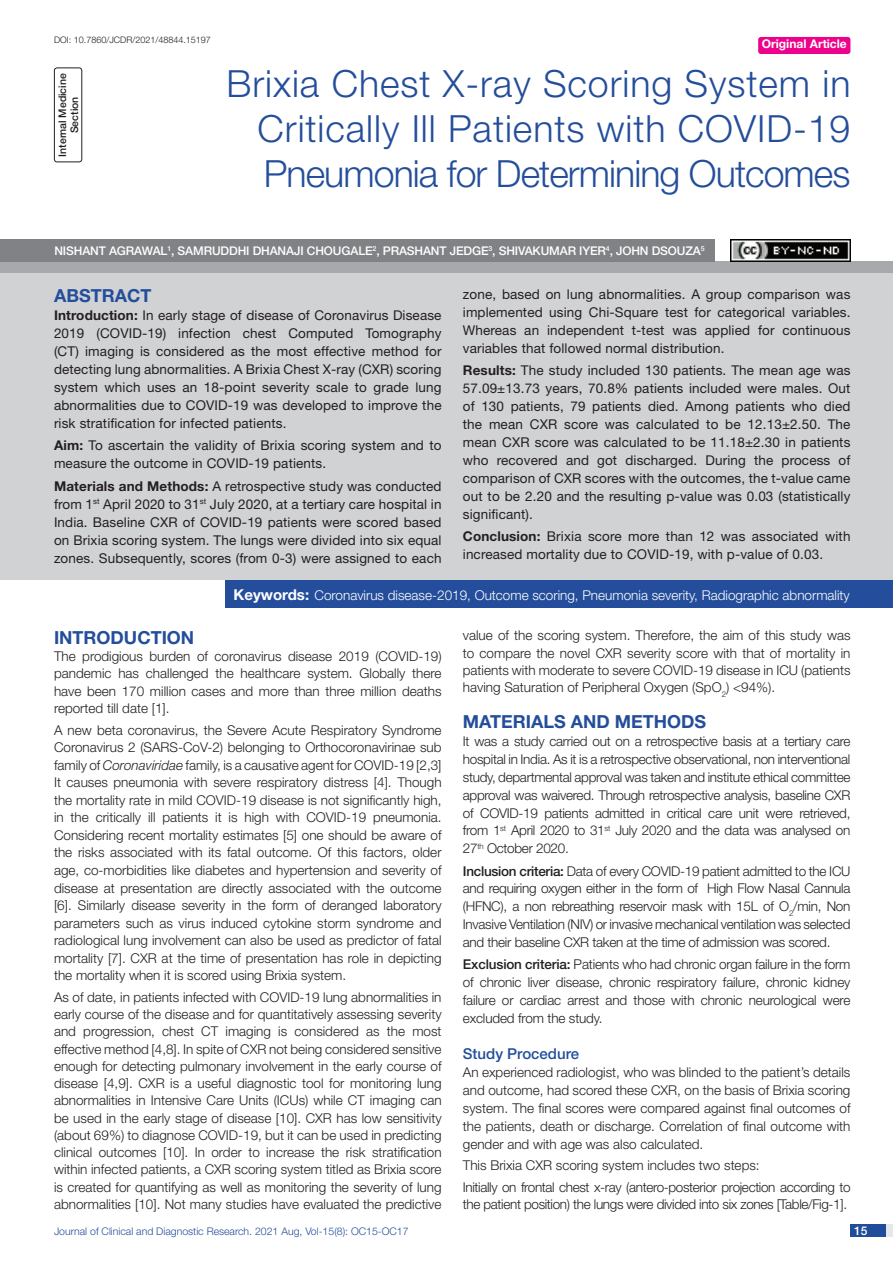
<style>
.page{position:relative;width:893px;height:1263px;background:#fff}
.page>*{position:absolute;margin:0;border:0;box-sizing:border-box;transform-origin:0 0}
.t1{font:300 37.5px/45px "Helvetica Neue";letter-spacing:-.025em;color:#244e9b;text-align:justify}
.Heading{font:700 18px "Helvetica Neue";color:#244e9b}
.Abstract_head{font:700 18px "Helvetica Neue";color:#244e9b}
.HEAD_2{font:500 15px "Helvetica Neue";color:#244e9b}
.Body_text{font:300 13.5px/17.2px "Helvetica Neue";color:#231f20;text-align:justify}
.Abstract_Text{font:13.5px/18px "Helvetica Neue";letter-spacing:.01em;color:#231f20;text-align:justify}
.Body_text-2{font:300 13.5px/17.2px "Helvetica Neue";letter-spacing:-.025em;color:#231f20}
.Key_words{font:300 13.5px "Helvetica Neue";color:#fff}
.Author{font:500 12px "Helvetica Neue";letter-spacing:-.01em;color:#fff}
.t2{font:700 12px "Helvetica Neue";color:#fff}
.t3{font:300 10.5px "Helvetica Neue";color:#244e9b}
.section{font:500 10.5px/12px "Helvetica Neue";color:#231f20;text-align:center}
.DOI{font:300 9px "Helvetica Neue";color:#231f20}
.s1{font-weight:700}
.s2{font-weight:700;font-size:15px}
.s3{font-style:italic}
.s4{font-weight:500}
</style>
<div class="page">
<div style="left:850px;top:1224px;width:43px;height:13px;background:#e6e7e9"></div>
<div style="left:850px;top:1224px;width:35px;height:13px;background:#214c99"></div>
<div style="left:758px;top:37px;width:92px;height:17px;background:#ed028c;border-radius:3px"></div>
<div style="left:54px;top:68px;width:28px;height:94px;border:1px solid #231f20;border-radius:3px"></div>
<div style="left:0;top:262px;width:893px;height:12px;background:#a8a9ad"></div>
<div style="left:0;top:239px;width:714px;height:23px;background:#808285"></div>
<div style="left:0;top:274px;width:893px;height:306px;background:#d1d2d4"></div>
<div style="left:225px;top:580px;width:668px;height:28px;background:#244e9b"></div>
<img style="left:730px;top:239px;width:120px;height:23px">
<p class="DOI" style="left:54px;top:35px;width:158px">DOI: 10.7860/JCDR/2021/48844.15197</p>
<p class="t2" style="left:762px;top:37px;width:87px">Original Article</p>
<p class="section" style="left:56px;top:157px;width:85px;rotate:-90deg">INTERNAL MEDICINE<br>SECTION</p>
<p class="t1" style="left:258px;top:60px;width:594px;text-indent:-31px">Brixia Chest X-ray Scoring System in Critically Ill Patients with COVID-19<br>Pneumonia for Determining Outcomes</p>
<p class="Author" style="left:54px;top:244px;width:652px">NISHANT AGRAWAL<sup>1</sup>, SAMRUDDHI DHANAJI CHOUGALE<sup>2</sup>, PRASHANT JEDGE<sup>3</sup>, SHIVAKUMAR IYER<sup>4</sup>, JOHN DSOUZA<sup>5</sup></p>
<p class="Abstract_head" style="left:54px;top:285px;width:99px">ABSTRACT</p>
<p class="Abstract_Text" style="left:54px;top:306px;width:389px"><span class="s1">Introduction:</span> In early stage of disease of Coronavirus Disease 2019 (COVID-19) infection chest Computed Tomography (CT) imaging is considered as the most effective method for detecting lung abnormalities. A Brixia Chest X-ray (CXR) scoring system which uses an 18-point severity scale to grade lung abnormalities due to COVID-19 was developed to improve the risk stratification for infected patients.</p>
<p class="Abstract_Text" style="left:54px;top:436px;width:389px"><span class="s1">Aim:</span> To ascertain the validity of Brixia scoring system and to measure the outcome in COVID-19 patients.</p>
<p class="Abstract_Text" style="left:54px;top:477px;width:389px"><span class="s1">Materials and Methods:</span> A retrospective study was conducted from 1<sup>st</sup> April 2020 to 31<sup>st</sup> July 2020, at a tertiary care hospital in India. Baseline CXR of COVID-19 patients were scored based on Brixia scoring system. The lungs were divided into six equal zones. Subsequently, scores (from 0-3) were assigned to each</p>
<p class="Abstract_Text" style="left:463px;top:285px;width:389px">zone, based on lung abnormalities. A group comparison was implemented using Chi-Square test for categorical variables.<br>Whereas an independent t-test was applied for continuous variables that followed normal distribution.</p>
<p class="Abstract_Text" style="left:463px;top:361px;width:389px"><span class="s1">Results:</span> The study included 130 patients. The mean age was 57.09±13.73 years, 70.8% patients included were males. Out of 130 patients, 79 patients died. Among patients who died the mean CXR score was calculated to be 12.13±2.50. The mean CXR score was calculated to be 11.18±2.30 in patients who recovered and got discharged. During the process of comparison of CXR scores with the outcomes, the t-value came out to be 2.20 and the resulting p-value was 0.03 (statistically significant).</p>
<p class="Abstract_Text" style="left:463px;top:527px;width:389px"><span class="s1">Conclusion:</span> Brixia score more than 12 was associated with increased mortality due to COVID-19, with p-value of 0.03.</p>
<p class="Key_words" style="left:234px;top:587px;width:618px"><span class="s2">Keywords:</span> Coronavirus disease-2019, Outcome scoring, Pneumonia severity, Radiographic abnormality</p>
<p class="Heading" style="left:54px;top:626px;width:142px">INTRODUCTION</p>
<p class="Body_text" style="left:54px;top:647px;width:389px">The prodigious burden of coronavirus disease 2019 (COVID-19) pandemic has challenged the healthcare system. Globally there have been 170 million cases and more than three million deaths reported till date [1].</p>
<p class="Body_text" style="left:54px;top:721px;width:389px">A new beta coronavirus, the Severe Acute Respiratory Syndrome Coronavirus 2 (SARS-CoV-2) belonging to Orthocoronavirinae sub family of <span class="s3">Coronaviridae</span> family, is a causative agent for COVID-19 [2,3] It causes pneumonia with severe respiratory distress [4]. Though the mortality rate in mild COVID-19 disease is not significantly high, in the critically ill patients it is high with COVID-19 pneumonia.<br>Considering recent mortality estimates [5] one should be aware of the risks associated with its fatal outcome. Of this factors, older age, co-morbidities like diabetes and hypertension and severity of disease at presentation are directly associated with the outcome [6]. Similarly disease severity in the form of deranged laboratory parameters such as virus induced cytokine storm syndrome and radiological lung involvement can also be used as predictor of fatal mortality [7]. CXR at the time of presentation has role in depicting the mortality when it is scored using Brixia system.</p>
<p class="Body_text" style="left:54px;top:988px;width:389px">As of date, in patients infected with COVID-19 lung abnormalities in early course of the disease and for quantitatively assessing severity and progression, chest CT imaging is considered as the most effective method [4,8]. In spite of CXR not being considered sensitive enough for detecting pulmonary involvement in the early course of disease [4,9]. CXR is a useful diagnostic tool for monitoring lung abnormalities in Intensive Care Units (ICUs) while CT imaging can be used in the early stage of disease [10]. CXR has low sensitivity (about 69%) to diagnose COVID-19, but it can be used in predicting clinical outcomes [10]. In order to increase the risk stratification within infected patients, a CXR scoring system titled as Brixia score is created for quantifying as well as monitoring the severity of lung abnormalities [10]. Not many studies have evaluated the predictive</p>
<p class="Body_text" style="left:463px;top:627px;width:389px">value of the scoring system. Therefore, the aim of this study was to compare the novel CXR severity score with that of mortality in patients with moderate to severe COVID-19 disease in ICU (patients having Saturation of Peripheral Oxygen (SpO<sub>2</sub>) &lt;94%).</p>
<p class="Heading" style="left:463px;top:710px;width:245px">MATERIALS AND METHODS</p>
<p class="Body_text" style="left:463px;top:732px;width:389px;line-height:17.9px">It was a study carried out on a retrospective basis at a tertiary care hospital in India. As it is a retrospective observational, non interventional study, departmental approval was taken and institute ethical committee approval was waivered. Through retrospective analysis, baseline CXR of COVID-19 patients admitted in critical care unit were retrieved, from 1<sup>st</sup> April 2020 to 31<sup>st</sup> July 2020 and the data was analysed on 27<sup>th</sup> October 2020.</p>
<p class="Body_text" style="left:463px;top:861px;width:389px;line-height:18px"><span class="s4">INCLUSION CRITERIA:</span> Data of every COVID-19 patient admitted to the ICU and requiring oxygen either in the form of High Flow Nasal Cannula (HFNC), a non rebreathing reservoir mask with 15L of O<sub>2</sub>/min, Non Invasive Ventilation (NIV) or invasive mechanical ventilation was selected and their baseline CXR taken at the time of admission was scored.</p>
<p class="Body_text" style="left:463px;top:955px;width:389px;line-height:18px"><span class="s4">EXCLUSION CRITERIA:</span> Patients who had chronic organ failure in the form of chronic liver disease, chronic respiratory failure, chronic kidney failure or cardiac arrest and those with chronic neurological were excluded from the study.</p>
<p class="HEAD_2" style="left:463px;top:1045px;width:118px">STUDY PROCEDURE</p>
<p class="Body_text" style="left:463px;top:1063px;width:389px;line-height:17.9px">An experienced radiologist, who was blinded to the patient’s details and outcome, had scored these CXR, on the basis of Brixia scoring system. The final scores were compared against final outcomes of the patients, death or discharge. Correlation of final outcome with gender and with age was also calculated.</p>
<p class="Body_text" style="left:463px;top:1156px;width:298px">This Brixia CXR scoring system includes two steps:</p>
<p class="Body_text-2" style="left:463px;top:1178px;width:389px">Initially on frontal chest x-ray (antero-posterior projection according to the patient position) the lungs were divided into six zones [Table/Fig-1].</p>
<p class="t3" style="left:54px;top:1225px;width:356px">Journal of Clinical and Diagnostic Research. 2021 Aug, Vol-15(8): OC15-OC17</p>
<p class="Author" style="left:854px;top:1223px;width:15px">15</p>
</div>
